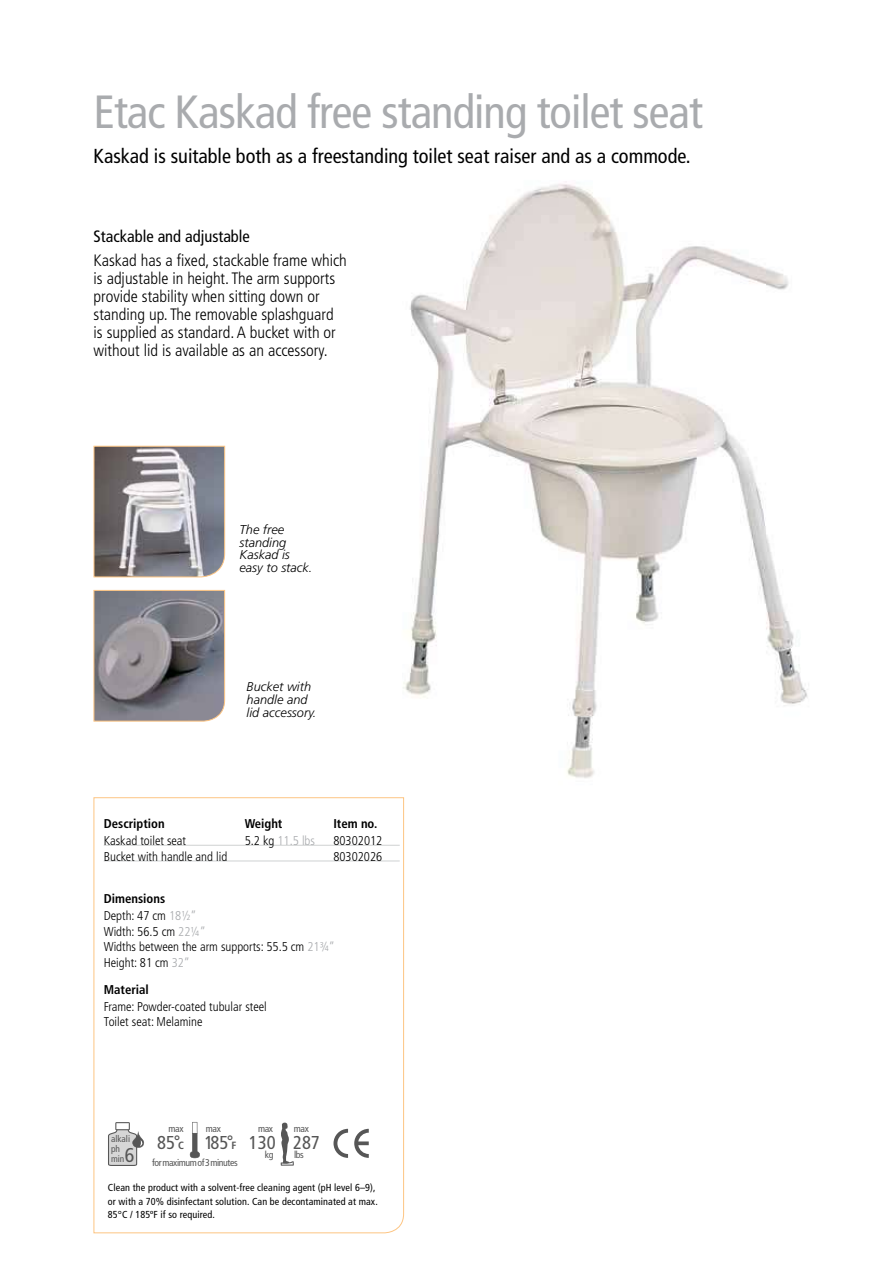
<style>
.page{position:relative;width:893px;height:1263px;background:#fff}
.page>*{position:absolute;margin:0;border:0;box-sizing:border-box;transform-origin:0 0}
.t1{font:condensed 46.5px "Frutiger";letter-spacing:-.02em;color:#a9abae}
.t2{font:condensed 20.25px "Frutiger";color:#000}
.t3{font:condensed 18.6px "Frutiger";color:#565656}
.t4{font:300 condensed 16.5px/18px "Frutiger";color:#000}
.t5{font:condensed 16.5px "Frutiger";color:#000}
.t6{font:300 condensed 12.75px/15.8px "Frutiger";color:#000}
.t7{font:italic 300 12.75px/12.8px "Frutiger";color:#000}
.t8{font:700 condensed 12.75px/17px "Frutiger";color:#000}
.t9{font:300 condensed 12.75px "Frutiger";color:#a9abae}
.t10{font:condensed 10.2px/13.6px "Frutiger";letter-spacing:.01em;color:#010101}
.t11{font:condensed 9.75px "Frutiger";letter-spacing:-.04em;color:#565656}
.t12{font:condensed 9.45px/9.8px "Frutiger";color:#565656}
.s1{color:#000}
.s2{font-weight:300}
.s3{font-weight:300;color:#a9abae}
.s4{color:#a9abae}
.s5{font-weight:700;font-size:10.5px}
.s6{font-size:19.95px}
</style>
<div class="page">
<img style="left:403px;top:181px;width:405px;height:597px">
<svg style="left:93px;top:445px;width:133px;height:133px;background:#949194"></svg>
<svg style="left:93px;top:797px;width:311px;height:436px"></svg>
<hr style="left:104px;top:845px;width:296px;height:1px;background:#cfd1d2">
<hr style="left:104px;top:861px;width:296px;height:1px;background:#cfd1d2">
<svg style="left:93px;top:590px;width:132px;height:132px;background:#868388"></svg>
<svg style="left:280px;top:1122px;width:14px;height:44px"></svg>
<svg style="left:108px;top:1122px;width:36px;height:44px"></svg>
<svg style="left:333px;top:1129px;width:15px;height:29px"></svg>
<svg style="left:354px;top:1129px;width:15px;height:29px"></svg>
<svg style="left:190px;top:1122px;width:10px;height:36px"></svg>
<h1 class="t1" style="left:94px;top:85px;width:611px">Etac Kaskad free standing toilet seat</h1>
<p class="t2" style="left:94px;top:144px;width:598px">Kaskad is suitable both as a freestanding toilet seat raiser and as a commode.</p>
<p class="t5" style="left:94px;top:227px;width:158px">Stackable and adjustable</p>
<p class="t4" style="left:94px;top:251px;width:255px">Kaskad has a fixed, stackable frame which is adjustable in height. The arm supports provide stability when sitting down or standing up. The removable splashguard is supplied as standard. A bucket with or without lid is available as an accessory.</p>
<p class="t7" style="left:240px;top:523px;width:74px">The free standing<br>Kaskad is easy to stack.</p>
<p class="t7" style="left:247px;top:681px;width:71px">Bucket with handle and lid accessory.</p>
<p class="t8" style="left:104px;top:815px;width:62px">Description</p>
<p class="t8" style="left:245px;top:815px;width:39px">Weight</p>
<p class="t8" style="left:333px;top:815px;width:45px">Item no.</p>
<p class="t6" style="left:104px;top:833px;width:84px">Kaskad toilet seat</p>
<p class="t9" style="left:245px;top:833px;width:72px"><span class="s1">5.2 kg</span> 11.5 lbs</p>
<p class="t6" style="left:333px;top:833px;width:50px">80302012</p>
<p class="t6" style="left:104px;top:849px;width:125px">Bucket with handle and lid</p>
<p class="t6" style="left:333px;top:849px;width:50px">80302026</p>
<p class="t8" style="left:104px;top:890px;width:94px">Dimensions<br><span class="s2">Depth: 47 cm</span> <span class="s3">18½”</span></p>
<p class="t6" style="left:104px;top:923px;width:233px">Width: 56.5 cm <span class="s4">22¼”<br></span>Widths between the arm supports: 55.5 cm <span class="s4">21¾”<br></span>Height: 81 cm <span class="s4">32”</span></p>
<p class="t8" style="left:104px;top:981px;width:47px">Material</p>
<p class="t6" style="left:104px;top:998px;width:165px">Frame: Powder-coated tubular steel<br>Toilet seat: Melamine</p>
<p class="t11" style="left:169px;top:1123px;width:17px">max</p>
<p class="t11" style="left:206px;top:1123px;width:17px">max</p>
<p class="t3" style="left:157px;top:1132px;width:80px">85<sup>°</sup><span class="s5">C</span> 185<sup>°</sup><span class="s5">F</span></p>
<p class="t11" style="left:152px;top:1157px;width:87px">for maximum of 3 minutes</p>
<p class="t10" style="left:108px;top:1180px;width:271px">Clean the product with a solvent-free cleaning agent (pH level 6–9), or with a 70% disinfectant solution. Can be decontaminated at max.<br>85°C / 185ºF if so required.</p>
<p class="t11" style="left:258px;top:1123px;width:17px">max</p>
<p class="t11" style="left:294px;top:1123px;width:17px">max</p>
<p class="t3" style="left:249px;top:1132px;width:73px">130 287</p>
<p class="t11" style="left:265px;top:1149px;width:10px">kg</p>
<p class="t11" style="left:294px;top:1149px;width:11px">lbs</p>
<p class="t12" style="left:111px;top:1134px;width:25px">alkali ph min<span class="s6">6</span></p>
</div>
